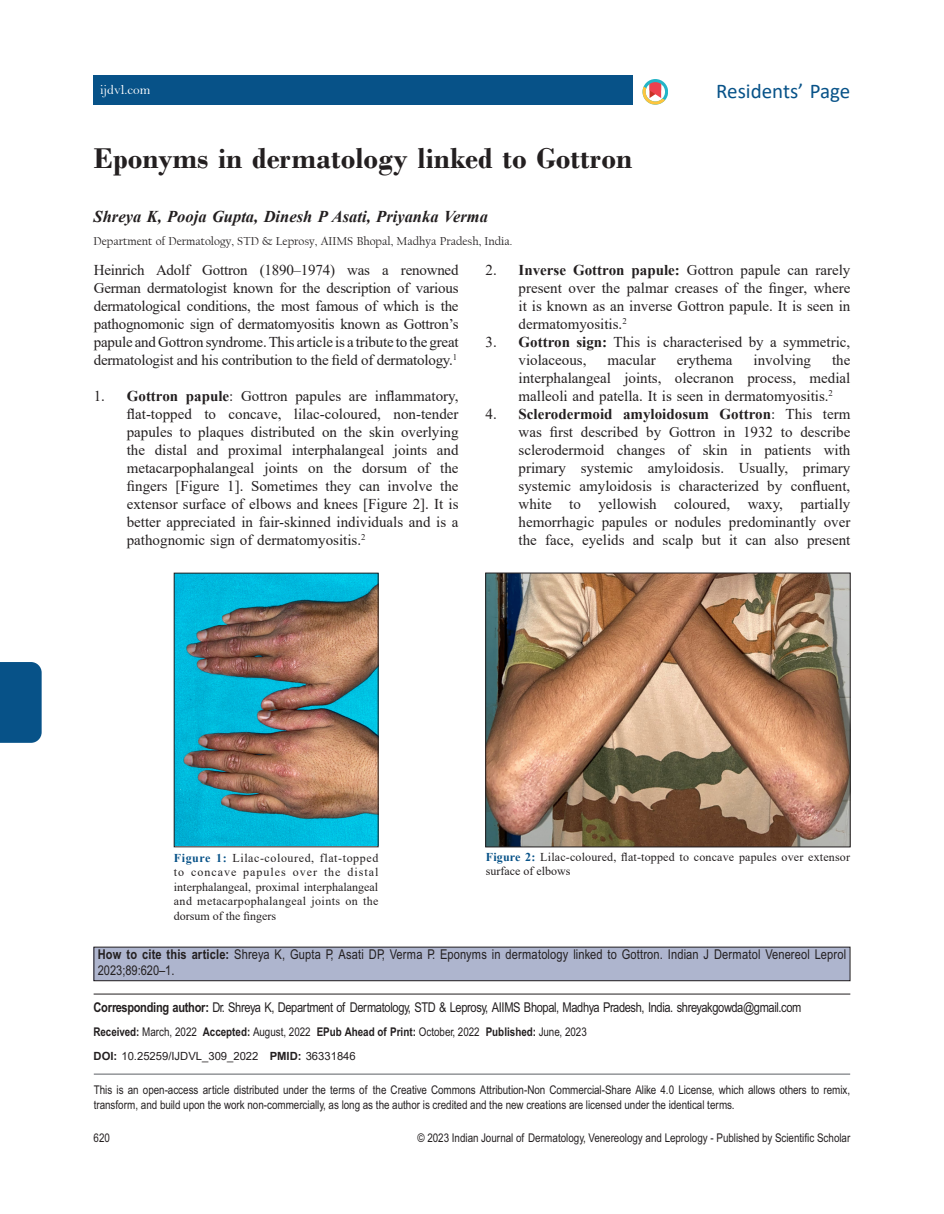
<style>
.page{position:relative;width:944px;height:1214px;background:#fff}
.page>*{position:absolute;margin:0;border:0;box-sizing:border-box;transform-origin:0 0}
.Article_title{font:700 30px "Bodoni";color:#231f20}
.Running_header{font:21px "Calibri";color:#075288}
.AU{font:italic 700 16.5px "Times New Roman";color:#231f20}
.Body_Text{font:15px/18px "Times New Roman";color:#231f20;text-align:justify}
.AFFL{font:13.5px/16.5px "Arial Narrow MT Std";letter-spacing:.01em;color:#231f20}
.CORR{font:13.5px "Arial Narrow MT Std";letter-spacing:-.025em;color:#231f20}
.WEB_LINK{font:13.5px "Bell";color:#fff}
.CR{font:12px/15px "Arial Narrow MT Std";color:#231f20}
.Fig_caption{font:12px/14.4px "Times New Roman";letter-spacing:.015em;color:#231f20;text-align:justify}
.N_HIS{font:700 12px "Arial Narrow MT Std";color:#231f20}
.AFFL1{font:12px "Californian FB";color:#231f20}
.N_DOI{font:11.25px "Arial";color:#231f20}
.s1{font-weight:700}
.s2{font-weight:700;color:#075288}
.s3{font-weight:400}
</style>
<div class="page">
<div style="left:94px;top:947px;width:756px;height:33px;background:#aeb5ce"></div>
<div style="left:94px;top:946px;width:756px;height:35px;border:1px solid #231f20"></div>
<hr style="left:94px;top:993px;width:756px;height:1px;background:#231f20">
<img style="left:176px;top:575px;width:200px;height:270px">
<img style="left:487px;top:575px;width:361px;height:270px">
<div style="left:485px;top:573px;width:365px;height:274px;border:1px solid #231f20"></div>
<div style="left:0;top:662px;width:42px;height:81px;background:#075288"></div>
<div style="left:94px;top:75px;width:539px;height:30px;background:#075288"></div>
<svg style="left:642px;top:79px;width:26px;height:26px"></svg>
<hr style="left:94px;top:1073px;width:756px;height:1px;background:#939598">
<p class="WEB_LINK" style="left:100px;top:82px;width:52px">ijdvl.com</p>
<p class="Running_header" style="left:716px;top:76px;width:136px">Residents’ Page</p>
<p class="Article_title" style="left:94px;top:140px;width:540px">Eponyms in dermatology linked to Gottron</p>
<p class="AU" style="left:94px;top:205px;width:396px">Shreya K, Pooja Gupta, Dinesh P Asati, Priyanka Verma</p>
<p class="AFFL1" style="left:94px;top:234px;width:420px">Department of Dermatology, STD &amp; Leprosy, AIIMS Bhopal, Madhya Pradesh, India.</p>
<p class="Body_Text" style="left:94px;top:260px;width:366px">Heinrich Adolf Gottron (1890–1974) was a renowned German dermatologist known for the description of various dermatological conditions, the most famous of which is the pathognomonic sign of dermatomyositis known as Gottron’s papule and Gottron syndrome. This article is a tribute to the great dermatologist and his contribution to the field of dermatology.<sup>1</sup></p>
<p class="Body_Text" style="left:127px;top:386px;width:333px;text-indent:-33px">1. <span class="s1">Gottron papule</span>: Gottron papules are inflammatory, flat-topped to concave, lilac-coloured, non-tender papules to plaques distributed on the skin overlying the distal and proximal interphalangeal joints and metacarpophalangeal joints on the dorsum of the fingers [Figure 1]. Sometimes they can involve the</p>
<p class="Body_Text" style="left:127px;top:494px;width:333px">extensor surface of elbows and knees [Figure 2]. It is better appreciated in fair-skinned individuals and is a pathognomic sign of dermatomyositis.<sup>2</sup></p>
<p class="Body_Text" style="left:518px;top:260px;width:333px;text-indent:-33px">2. <span class="s1">Inverse Gottron papule:</span> Gottron papule can rarely present over the palmar creases of the finger, where it is known as an inverse Gottron papule. It is seen in dermatomyositis.<sup>2</sup></p>
<p class="Body_Text" style="left:518px;top:332px;width:333px;text-indent:-33px">3. <span class="s1">Gottron sign:</span> This is characterised by a symmetric, violaceous,</p>
<p class="Body_Text" style="left:518px;top:350px;width:333px;text-indent:313px">the interphalangeal joints, olecranon process, medial malleoli and patella. It is seen in dermatomyositis.<sup>2</sup></p>
<p class="Body_Text" style="left:518px;top:404px;width:333px;text-indent:-33px">4. <span class="s1">Sclerodermoid amyloidosum Gottron</span>: This term was first described by Gottron in 1932 to describe sclerodermoid changes of skin in patients with primary systemic amyloidosis. Usually, primary systemic amyloidosis is characterized by confluent, white to yellowish coloured, waxy, partially hemorrhagic papules or nodules predominantly over the face, eyelids and scalp but it can also present</p>
<p class="Body_Text" style="left:607px;top:350px;width:50px">macular</p>
<p class="Body_Text" style="left:676px;top:350px;width:57px">erythema</p>
<p class="Body_Text" style="left:753px;top:350px;width:59px">involving</p>
<p class="Fig_caption" style="left:174px;top:850px;width:206px"><span class="s2">Figure 1:</span> Lilac-coloured, flat-topped to concave papules over the distal interphalangeal, proximal interphalangeal and metacarpophalangeal joints on the dorsum of the fingers</p>
<p class="Fig_caption" style="left:486px;top:849px;width:366px"><span class="s2">Figure 2:</span> Lilac-coloured, flat-topped to concave papules over extensor surface of elbows</p>
<p class="AFFL" style="left:98px;top:945px;width:749px"><span class="s1">How to cite this article:</span> Shreya K, Gupta P, Asati DP, Verma P. Eponyms in dermatology linked to Gottron. Indian J Dermatol Venereol Leprol<br>2023;89:620–1.</p>
<p class="CORR" style="left:94px;top:999px;width:709px"><span class="s1">Corresponding author:</span> Dr. Shreya K, Department of Dermatology, STD &amp; Leprosy, AIIMS Bhopal, Madhya Pradesh, India. shreyakgowda@gmail.com</p>
<p class="N_HIS" style="left:94px;top:1025px;width:494px">Received: <span class="s3">March, 2022</span> Accepted: <span class="s3">August, 2022</span> EPub Ahead of Print: <span class="s3">October, 2022</span> Published: <span class="s3">June, 2023</span></p>
<p class="N_DOI" style="left:94px;top:1048px;width:264px"><span class="s1">DOI:</span> 10.25259/IJDVL_309_2022 <span class="s1">PMID:</span> 36331846</p>
<p class="CR" style="left:94px;top:1082px;width:758px">This is an open-access article distributed under the terms of the Creative Commons Attribution-Non Commercial-Share Alike 4.0 License, which allows others to remix, transform, and build upon the work non-commercially, as long as the author is credited and the new creations are licensed under the identical terms.</p>
<p class="CR" style="left:94px;top:1129px;width:18px">620</p>
<p class="CR" style="left:417px;top:1129px;width:434px">© 2023 Indian Journal of Dermatology, Venereology and Leprology - Published by Scientific Scholar</p>
</div>
